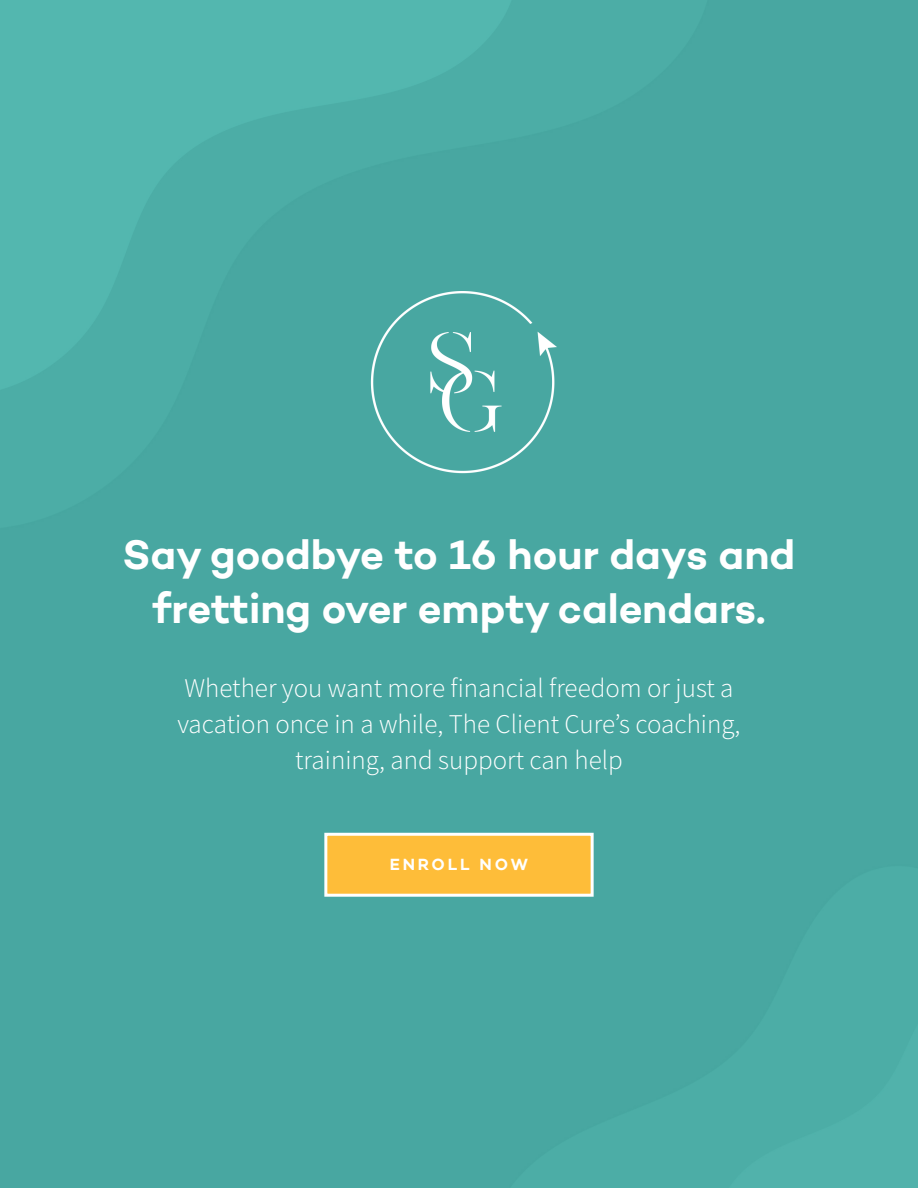
<style>
.page{position:relative;width:918px;height:1188px;background:#fff}
.page>*{position:absolute;margin:0;border:0;box-sizing:border-box;transform-origin:0 0}
.Style_de_paragraphe{font:600 42px/54px "Campton";color:#fff;text-align:center}
.Style_de_paragraphe-2{font:300 27px/36px "Source Sans Pro";color:#fff;text-align:center}
.Style_de_paragraphe-3{font:600 16.5px "Campton";letter-spacing:.17em;color:#fff}
</style>
<div class="page">
<img style="left:0;top:0;width:918px;height:1188px">
<div style="left:324px;top:833px;width:270px;height:64px;background:#febd39;border:3px solid #fff"></div>
<img style="left:362px;top:291px;width:194px;height:192px">
<p class="Style_de_paragraphe" style="left:123px;top:527px;width:674px">Say goodbye to 16 hour days and fretting over empty calendars.</p>
<p class="Style_de_paragraphe-2" style="left:177px;top:670px;width:565px">Whether you want more financial freedom or just a vacation once in a while, The Client Cure’s coaching, training, and support can help</p>
<p class="Style_de_paragraphe-3" style="left:390px;top:854px;width:140px">ENROLL NOW</p>
</div>
